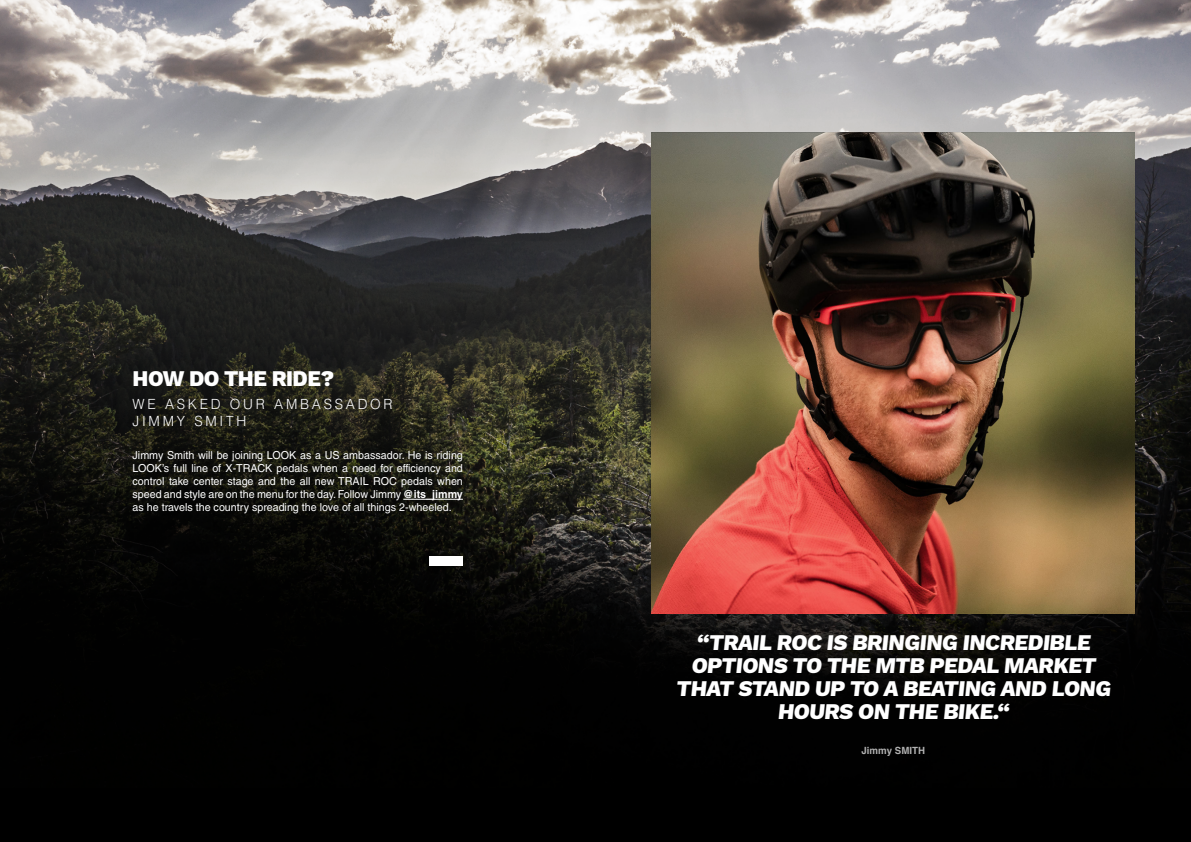
<style>
.page{position:relative;width:1191px;height:842px;background:#fff}
.page>*{position:absolute;margin:0;border:0;box-sizing:border-box;transform-origin:0 0}
.t1{font:800 22px/23px "Work Sans";letter-spacing:-.025em;color:#fff;text-align:center}
.t2{font:300 14px/16.8px "Helvetica LT Std";letter-spacing:.2em;color:#fff}
.t3{font:11px/13.2px "Helvetica LT Std";color:#fff;text-align:justify}
.t4{font:700 9.9px "Helvetica";color:#fff}
.s1{font-weight:700}
</style>
<div class="page">
<img style="left:0;top:0;width:1191px;height:842px">
<img style="left:652px;top:132px;width:482px;height:481px">
<hr style="left:403px;top:499px;width:60px;height:1px;background:#fff">
<div style="left:429px;top:556px;width:34px;height:10px;background:#fff"></div>
<h1 class="t1" style="left:133px;top:368px;width:203px">HOW DO THE RIDE?</h1>
<p class="t2" style="left:133px;top:395px;width:262px">WE ASKED OUR AMBASSADOR<br>JIMMY SMITH</p>
<p class="t3" style="left:133px;top:448px;width:332px">Jimmy Smith will be joining LOOK as a US ambassador. He is riding LOOK’s full line of X-TRACK pedals when a need for efficiency and control take center stage and the all new TRAIL ROC pedals when speed and style are on the menu for the day. Follow Jimmy <span class="s1">@its_jimmy </span>as he travels the country spreading the love of all things 2-wheeled.</p>
<h1 class="t1" style="left:676px;top:632px;width:439px">“TRAIL ROC IS BRINGING INCREDIBLE<br>OPTIONS TO THE MTB PEDAL MARKET<br>THAT STAND UP TO A BEATING AND LONG<br>HOURS ON THE BIKE.“</h1>
<p class="t4" style="left:861px;top:742px;width:65px">Jimmy SMITH</p>
</div>
